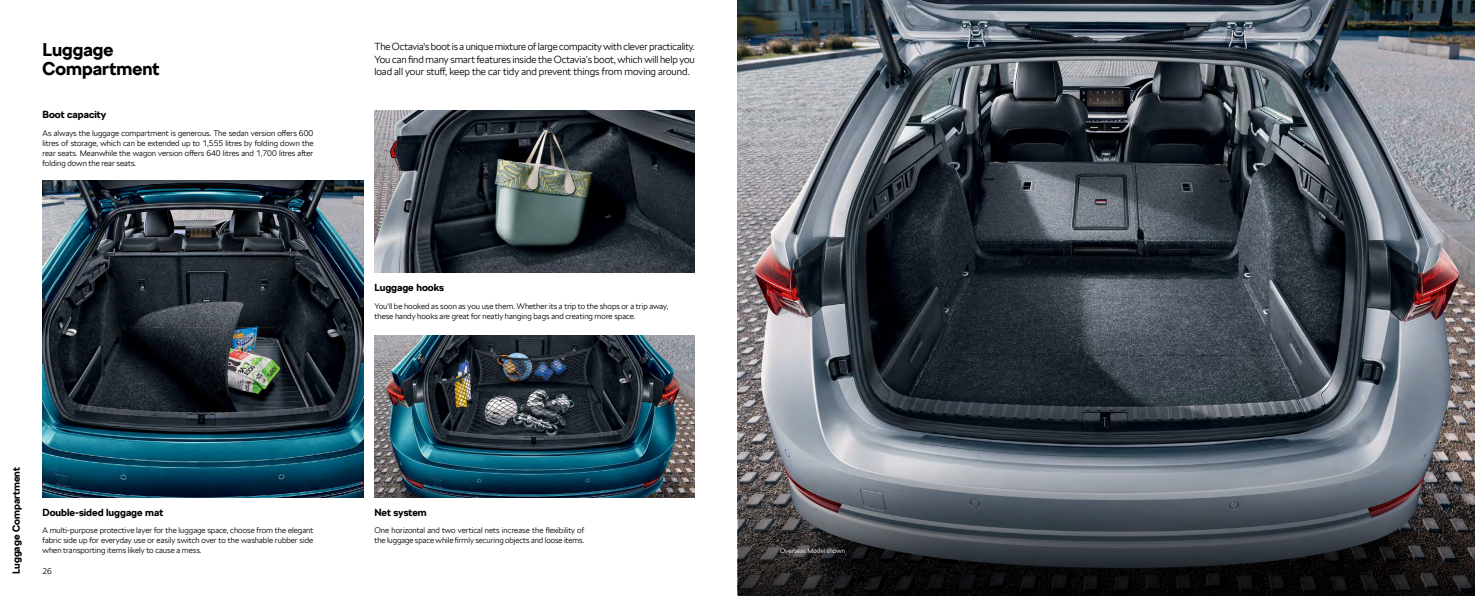
<style>
.page{position:relative;width:1475px;height:596px;background:#fff}
.page>*{position:absolute;margin:0;border:0;box-sizing:border-box;transform-origin:0 0}
.t1{font:700 18px/19px "SKODA Next";color:#000}
.t2{font:300 10px/12.5px "SKODA Next";color:#000;text-align:justify}
.t3{font:700 10px "SKODA Next";color:#000}
.t4{font:300 8px/10px "SKODA Next";color:#000;text-align:justify}
.t5{font:300 6.5px "SKODA Next";color:#fff}
</style>
<div class="page">
<img style="left:737px;top:0;width:737px;height:595px">
<svg style="left:738px;top:464px;width:736px;height:131px;background:#46494f"></svg>
<img style="left:43px;top:180px;width:320px;height:316px">
<img style="left:374px;top:335px;width:320px;height:161px">
<img style="left:374px;top:111px;width:320px;height:161px">
<h1 class="t1" style="left:43px;top:40px;width:118px">Luggage<br>Compartment</h1>
<p class="t2" style="left:374px;top:40px;width:322px">The Octavia's boot is a unique mixture of large compacity with clever practicality.<br>You can find many smart features inside the Octavia’s boot, which will help you load all your stuff, keep the car tidy and prevent things from moving around.</p>
<p class="t3" style="left:43px;top:108px;width:65px">Boot capacity</p>
<p class="t4" style="left:43px;top:128px;width:272px">As always the luggage compartment is generous. The sedan version offers 600 litres of storage, which can be extended up to 1,555 litres by folding down the rear seats. Meanwhile the wagon version offers 640 litres and 1,700 litres after folding down the rear seats.</p>
<p class="t3" style="left:374px;top:281px;width:71px">Luggage hooks</p>
<p class="t4" style="left:374px;top:301px;width:295px">You'll be hooked as soon as you use them. Whether its a trip to the shops or a trip away, these handy hooks are great for neatly hanging bags and creating more space.</p>
<p class="t3" style="left:10px;top:574px;width:109px;rotate:-90deg">Luggage Compartment</p>
<p class="t3" style="left:43px;top:505px;width:122px">Double-sided luggage mat</p>
<p class="t4" style="left:43px;top:525px;width:272px">A multi-purpose protective layer for the luggage space, choose from the elegant fabric side up for everyday use or easily switch over to the washable rubber side when transporting items likely to cause a mess.</p>
<p class="t4" style="left:43px;top:565px;width:11px">26</p>
<p class="t3" style="left:374px;top:505px;width:54px">Net system</p>
<p class="t4" style="left:374px;top:525px;width:211px">One horizontal and two vertical nets increase the flexibility of the luggage space while firmly securing objects and loose items.</p>
<p class="t5" style="left:780px;top:546px;width:67px">Overseas Model shown</p>
</div>
